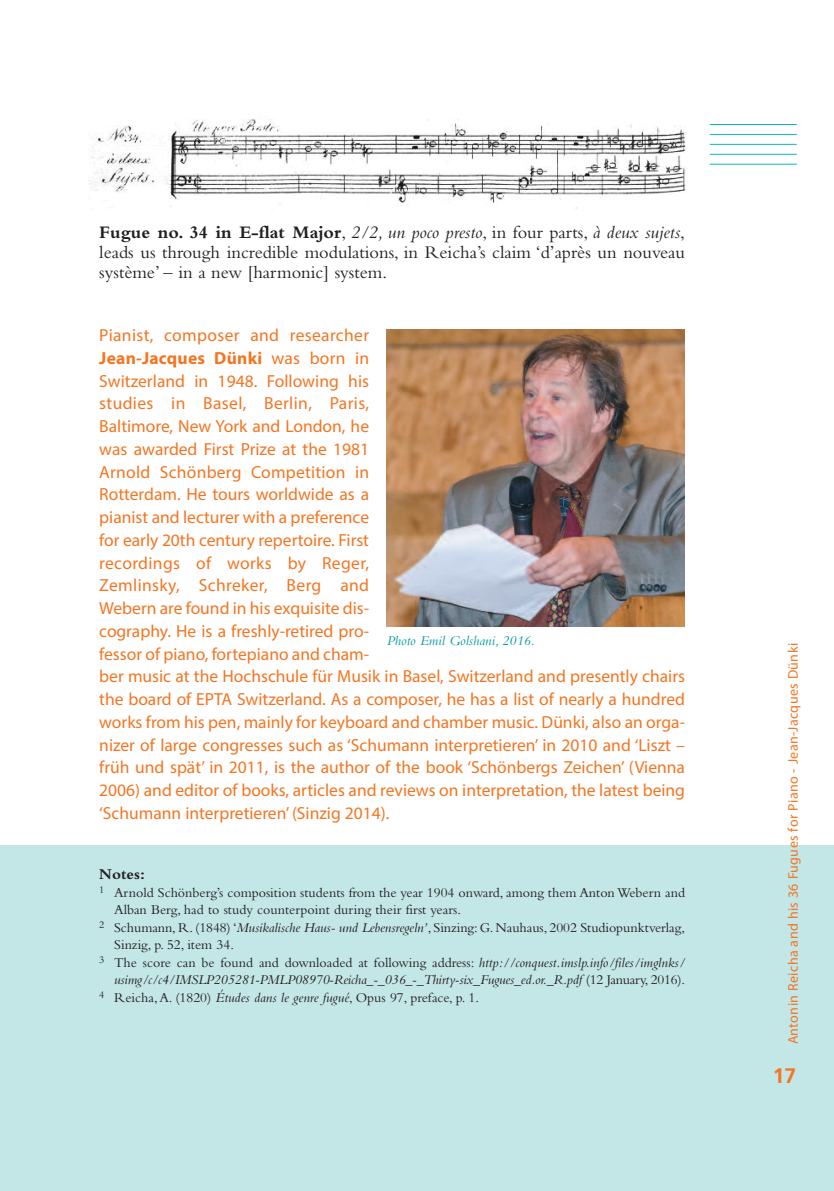
<style>
.page{position:relative;width:834px;height:1191px;background:#fff}
.page>*{position:absolute;margin:0;border:0;box-sizing:border-box;transform-origin:0 0}
.t1{font:700 21px "Frutiger";color:#f47521}
.t2{font:18.38px/20.1px "Bembo";color:#231f20;text-align:justify}
.t3{font:17.5px/22.8px "Myriad Pro";color:#f47521}
.t4{font:700 15.75px "Bembo";color:#231f20}
.t5{font:14px "Bembo";color:#231f20}
.t6{font:italic 14px "Bembo";letter-spacing:-.015em;color:#231f20}
.t7{font:14px "Myriad Pro";letter-spacing:.025em;color:#f47521}
.t8{font:italic 14px "Bembo";color:#069c9b}
.s1{font-weight:700}
.s2{font-style:italic}
.s3{font-style:normal}
</style>
<div class="page">
<div style="left:0;top:845px;width:833px;height:346px;background:#c3e6e7"></div>
<hr style="left:709px;top:124px;width:87px;height:1px;background:#08bab9">
<hr style="left:709px;top:134px;width:87px;height:1px;background:#08bab9">
<hr style="left:709px;top:144px;width:87px;height:1px;background:#08bab9">
<hr style="left:709px;top:154px;width:87px;height:1px;background:#08bab9">
<hr style="left:709px;top:164px;width:87px;height:1px;background:#08bab9">
<img style="left:89px;top:119px;width:598px;height:90px">
<img style="left:386px;top:329px;width:298px;height:298px">
<p class="t2" style="left:99px;top:224px;width:587px"><span class="s1">Fugue no. 34 in E-flat Major</span>, <span class="s2">2/2, un poco presto</span>, in four parts, <span class="s2">à deux sujets</span>, leads us through incredible modulations, in Reicha’s claim ‘d’après un nouveau système’ – in a new [harmonic] system.</p>
<p class="t3" style="left:99px;top:325px;width:587px">Pianist, composer and researcher<br><span class="s1">Jean-Jacques Dünki</span> was born in<br>Switzerland in 1948. Following his<br>studies in Basel, Berlin, Paris,<br>Baltimore, New York and London, he<br>was awarded First Prize at the 1981<br>Arnold Schönberg Competition in<br>Rotterdam. He tours worldwide as a<br>pianist and lecturer with a preference<br>for early 20th century repertoire. First<br>recordings of works by Reger,<br>Zemlinsky, Schreker, Berg and<br>Webern are found in his exquisite dis-<br>cography. He is a freshly-retired pro-<br>fessor of piano, fortepiano and cham-<br>ber music at the Hochschule für Musik in Basel, Switzerland and presently chairs the board of EPTA Switzerland. As a composer, he has a list of nearly a hundred works from his pen, mainly for keyboard and chamber music. Dünki, also an orga&shy;nizer of large congresses such as ‘Schumann interpretieren’ in 2010 and ‘Liszt – früh und spät’ in 2011, is the author of the book ‘Schönbergs Zeichen’ (Vienna 2006) and editor of books, articles and reviews on interpretation, the latest being ‘Schumann interpretieren’ (Sinzig 2014).</p>
<p class="t8" style="left:387px;top:635px;width:149px">Photo Emil Golshani, 2016.</p>
<p class="t4" style="left:99px;top:869px;width:47px">Notes:</p>
<p class="t5" style="left:99px;top:887px;width:587px"><sup>1</sup> Arnold Schönberg’s composition students from the year 1904 onward, among them Anton Webern and</p>
<p class="t5" style="left:114px;top:905px;width:348px">Alban Berg, had to study counterpoint during their first years.</p>
<p class="t5" style="left:99px;top:922px;width:587px"><sup>2</sup> Schumann, R. (1848) ‘<span class="s2">Musikalische Haus- und Lebensregeln’</span>, Sinzing: G. Nauhaus, 2002 Studiopunktverlag,</p>
<p class="t5" style="left:114px;top:940px;width:121px">Sinzig, p. 52, item 34.</p>
<p class="t5" style="left:99px;top:957px;width:587px"><sup>3</sup> The score can be found and downloaded at following address: <span class="s2">http://conquest.imslp.info/files/imglnks/</span></p>
<p class="t6" style="left:114px;top:975px;width:572px">usimg/c/c4/IMSLP205281-PMLP08970-Reicha_-_036_-_Thirty-six_Fugues_ed.or._R.pdf <span class="s3">(12 January, 2016).</span></p>
<p class="t5" style="left:99px;top:992px;width:381px"><sup>4</sup> Reicha,A. (1820) <span class="s2">Études dans le genre fugué</span>, Opus 97, preface, p. 1.</p>
<p class="t7" style="left:787px;top:1044px;width:403px;rotate:-90deg">Antonin Reicha and his 36 Fugues for Piano - Jean-Jacques Dünki</p>
<p class="t1" style="left:772px;top:1067px;width:25px">17</p>
</div>
